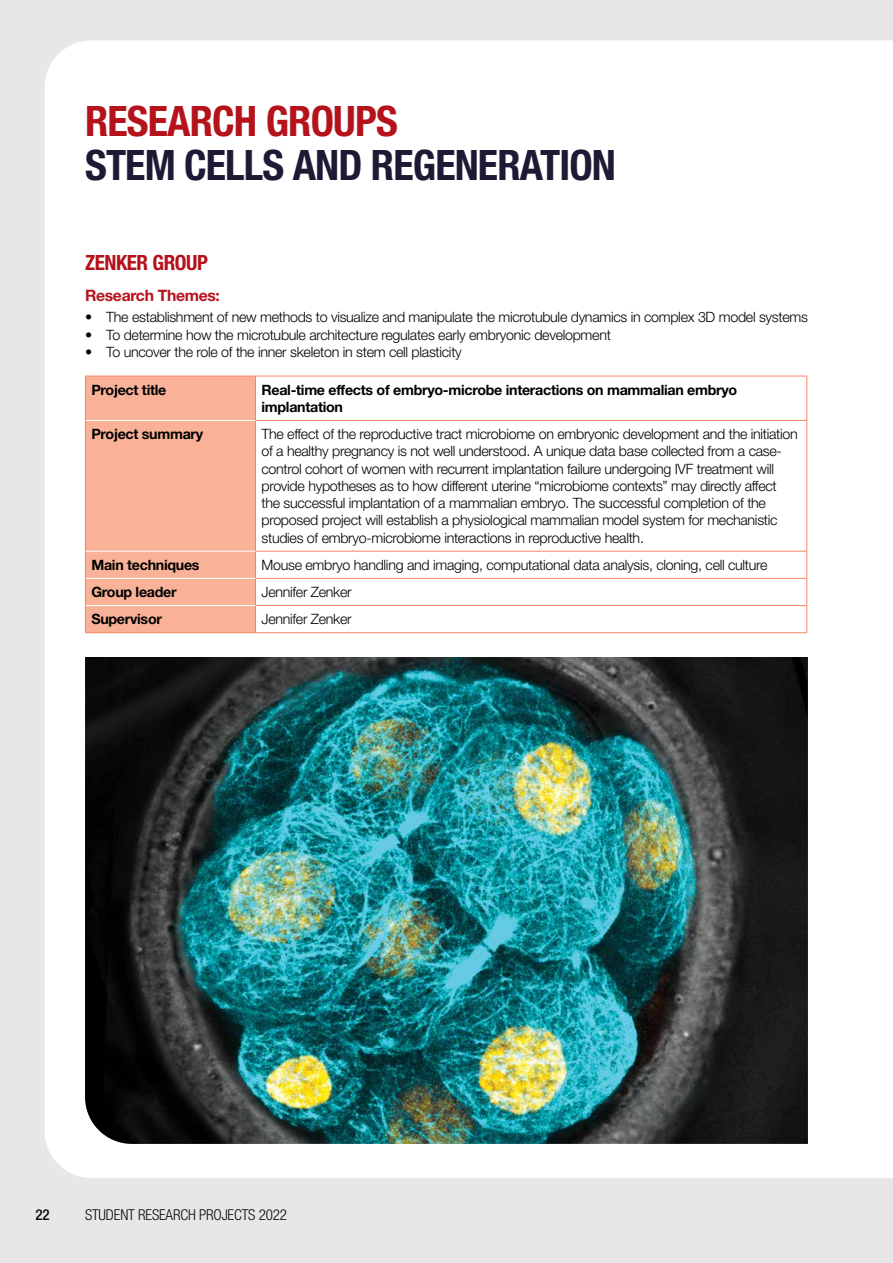
<style>
.page{position:relative;width:893px;height:1263px;background:#e7e7e8}
.page>*{position:absolute;margin:0;border:0;box-sizing:border-box;transform-origin:0 0}
.t1{font:700 condensed 42px "Helvetica Neue LT Pro";letter-spacing:-.02em;color:#1c1a34}
.t2{font:700 condensed 42px "Helvetica Neue LT Pro";letter-spacing:-.02em;color:#b5121b}
.t3{font:700 condensed 21px "Helvetica Neue LT Pro";letter-spacing:-.02em;color:#b5121b}
.t4{font:700 15.75px "Helvetica Neue LT Pro";letter-spacing:-.02em;color:#b5121b}
.t5{font:300 condensed 15px "Helvetica Neue LT Pro";letter-spacing:-.01em;color:#0b0a0b}
.t6{font:500 condensed 15px "Helvetica Neue LT Pro";color:#0b0a0b}
.t7{font:300 14.25px/17.2px "Helvetica Neue LT Pro";letter-spacing:-.02em;color:#000}
.t8{font:700 14.25px/17.2px "Helvetica Neue LT Pro";letter-spacing:-.02em;color:#000}
</style>
<div class="page">
<div style="left:45px;top:40px;width:848px;height:1138px;background:#fff"></div>
<hr style="left:255px;top:376px;width:552px;height:1px;background:#f58465">
<hr style="left:806px;top:376px;width:1px;height:44px;background:#f58465">
<hr style="left:255px;top:420px;width:552px;height:1px;background:#f58465">
<hr style="left:806px;top:421px;width:1px;height:130px;background:#f58465">
<hr style="left:255px;top:551px;width:552px;height:1px;background:#f58465">
<hr style="left:255px;top:578px;width:552px;height:1px;background:#f58465">
<hr style="left:255px;top:605px;width:552px;height:1px;background:#f58465">
<div style="left:85px;top:376px;width:171px;height:256px;background:#f9b298"></div>
<svg style="left:806px;top:551px;width:1px;height:81px"></svg>
<hr style="left:85px;top:632px;width:170px;height:1px;background:#f58465">
<hr style="left:255px;top:632px;width:552px;height:1px;background:#f58465">
<hr style="left:86px;top:420px;width:169px;height:1px;background:#fff">
<hr style="left:86px;top:551px;width:169px;height:1px;background:#fff">
<hr style="left:86px;top:578px;width:169px;height:1px;background:#fff">
<hr style="left:86px;top:605px;width:169px;height:1px;background:#fff">
<img style="left:85px;top:657px;width:723px;height:487px">
<h1 class="t2" style="left:85px;top:96px;width:314px">RESEARCH GROUPS</h1>
<h1 class="t1" style="left:85px;top:140px;width:532px">STEM CELLS AND REGENERATION</h1>
<h2 class="t3" style="left:85px;top:250px;width:124px">ZENKER GROUP</h2>
<p class="t4" style="left:85px;top:285px;width:136px">Research Themes:</p>
<p class="t7" style="left:85px;top:308px;width:724px">• The establishment of new methods to visualize and manipulate the microtubule dynamics in complex 3D model systems</p>
<p class="t7" style="left:85px;top:326px;width:527px">• To determine how the microtubule architecture regulates early embryonic development</p>
<p class="t7" style="left:85px;top:343px;width:378px">• To uncover the role of the inner skeleton in stem cell plasticity</p>
<p class="t8" style="left:91px;top:381px;width:76px">Project title</p>
<p class="t8" style="left:261px;top:381px;width:477px">Real-time effects of embryo-microbe interactions on mammalian embryo implantation</p>
<p class="t8" style="left:91px;top:425px;width:113px">Project summary</p>
<p class="t7" style="left:261px;top:425px;width:538px">The effect of the reproductive tract microbiome on embryonic development and the initiation of a healthy pregnancy is not well understood. A unique data base collected from a case&shy;control cohort of women with recurrent implantation failure undergoing IVF treatment will provide hypotheses as to how different uterine “microbiome contexts” may directly affect the successful implantation of a mammalian embryo. The successful completion of the proposed project will establish a physiological mammalian model system for mechanistic studies of embryo-microbiome interactions in reproductive health.</p>
<p class="t8" style="left:91px;top:556px;width:110px">Main techniques</p>
<p class="t7" style="left:261px;top:556px;width:508px">Mouse embryo handling and imaging, computational data analysis, cloning, cell culture</p>
<p class="t8" style="left:91px;top:583px;width:87px">Group leader</p>
<p class="t7" style="left:261px;top:583px;width:92px">Jennifer Zenker</p>
<p class="t8" style="left:91px;top:610px;width:72px">Supervisor</p>
<p class="t7" style="left:261px;top:610px;width:92px">Jennifer Zenker</p>
<p class="t6" style="left:35px;top:1205px;width:16px">22</p>
<p class="t5" style="left:85px;top:1206px;width:204px">STUDENT RESEARCH PROJECTS 2022</p>
</div>
